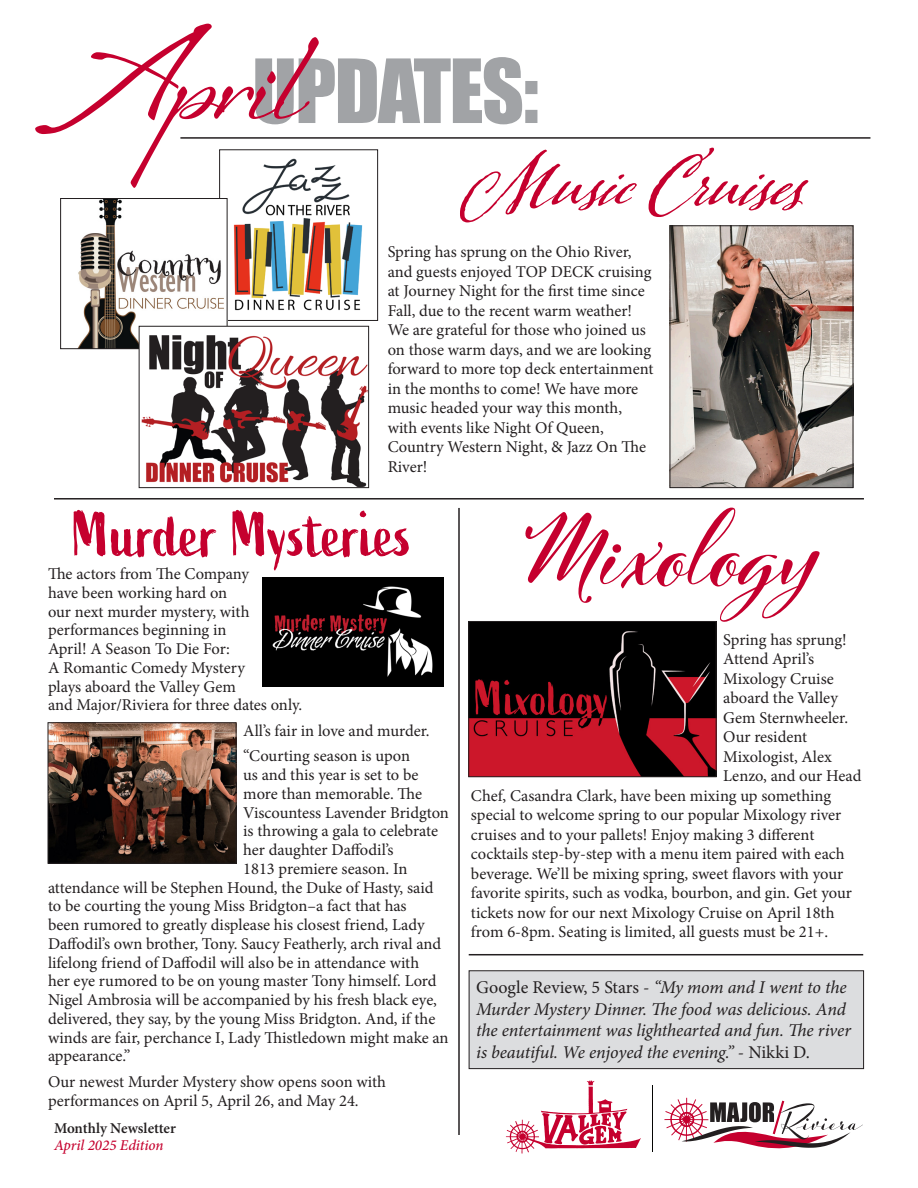
<style>
.page{position:relative;width:918px;height:1188px;background:#fff}
.page>*{position:absolute;margin:0;border:0;box-sizing:border-box;transform-origin:0 0}
.t1{font:700 124.5px "Sheila";color:#c5002e}
.t2{font:700 96px "Cinque Donne";color:#c5002e}
.t3{font:81.75px "Impact";letter-spacing:-.02em;color:#a1a3a6}
.t4{font:81px "Adorn Coronet";color:#c5002e}
.t5{font:63px "Active";color:#c5002e}
.t6{font:italic 18px/21.6px "Minion Pro";letter-spacing:-.005em;color:#231f20}
.t7{font:16.5px/19.5px "Minion Pro";color:#231f20}
.t8{font:600 15px "Minion Pro";letter-spacing:-.005em;color:#231f20}
.t9{font:italic 500 15px "Minion Pro";letter-spacing:-.005em;color:#c5002e}
.s1{font-style:normal}
</style>
<div class="page">
<img style="left:672px;top:227px;width:179px;height:259px">
<div style="left:670px;top:225px;width:183px;height:263px;border:1px solid #231f20"></div>
<svg style="left:506px;top:1080px;width:135px;height:74px"></svg>
<svg style="left:664px;top:1098px;width:199px;height:51px"></svg>
<hr style="left:652px;top:1085px;width:1px;height:67px;background:#040503">
<hr style="left:54px;top:498px;width:810px;height:2px;background:#231f20">
<hr style="left:469px;top:954px;width:394px;height:1px;background:#231f20">
<hr style="left:180px;top:137px;width:690px;height:2px;background:#231f20">
<div style="left:469px;top:971px;width:395px;height:98px;background:#dcdddf"></div>
<div style="left:469px;top:970px;width:395px;height:99px;border:1px solid #231f20"></div>
<img style="left:50px;top:724px;width:184px;height:138px">
<div style="left:48px;top:722px;width:188px;height:142px;border:1px solid #231f20"></div>
<img style="left:262px;top:578px;width:181px;height:108px">
<img style="left:227px;top:158px;width:136px;height:161px">
<div style="left:219px;top:149px;width:159px;height:172px;border:1px solid #231f20"></div>
<img style="left:78px;top:200px;width:147px;height:147px">
<div style="left:60px;top:198px;width:167px;height:151px;border:1px solid #231f20"></div>
<img style="left:141px;top:328px;width:226px;height:158px">
<div style="left:139px;top:326px;width:230px;height:162px;border:1px solid #231f20"></div>
<hr style="left:458px;top:508px;width:2px;height:627px;background:#231f20">
<img style="left:470px;top:623px;width:245px;height:152px">
<div style="left:468px;top:621px;width:249px;height:156px;border:1px solid #231f20"></div>
<p class="t1" style="left:65px;top:3px;width:241px">April</p>
<p class="t3" style="left:252px;top:28px;width:288px">UPDATES:</p>
<p class="t4" style="left:460px;top:126px;width:346px">Music Cruises</p>
<p class="t7" style="left:388px;top:242px;width:267px">Spring has sprung on the Ohio River, and guests enjoyed TOP DECK cruising at Journey Night for the first time since Fall, due to the recent warm weather!<br>We are grateful for those who joined us on those warm days, and we are looking forward to more top deck entertainment in the months to come! We have more music headed your way this month, with events like Night Of Queen, Country Western Night, &amp; Jazz On The River!</p>
<p class="t5" style="left:73px;top:499px;width:341px">Murder Mysteries</p>
<p class="t7" style="left:48px;top:565px;width:256px;line-height:18.8px">The actors from The Company<br>have been working hard on<br>our next murder mystery, with performances beginning in<br>April! A Season To Die For:<br>A Romantic Comedy Mystery<br>plays aboard the Valley Gem<br>and Major/Riviera for three dates only.</p>
<p class="t7" style="left:243px;top:721px;width:188px">All’s fair in love and murder.</p>
<p class="t7" style="left:243px;top:747px;width:168px">“Courting season is upon</p>
<p class="t7" style="left:243px;top:765px;width:177px">us and this year is set to be</p>
<p class="t7" style="left:243px;top:784px;width:180px">more than memorable. The</p>
<p class="t7" style="left:243px;top:803px;width:207px">Viscountess Lavender Bridgton</p>
<p class="t7" style="left:243px;top:822px;width:196px">is throwing a gala to celebrate</p>
<p class="t7" style="left:243px;top:840px;width:152px">her daughter Daffodil’s</p>
<p class="t7" style="left:243px;top:859px;width:166px">1813 premiere season. In</p>
<p class="t7" style="left:48px;top:878px;width:387px">attendance will be Stephen Hound, the Duke of Hasty, said</p>
<p class="t7" style="left:48px;top:897px;width:360px">to be courting the young Miss Bridgton–a fact that has</p>
<p class="t7" style="left:48px;top:915px;width:378px">been rumored to greatly displease his closest friend, Lady</p>
<p class="t7" style="left:48px;top:934px;width:395px">Daffodil’s own brother, Tony. Saucy Featherly, arch rival and</p>
<p class="t7" style="left:48px;top:953px;width:373px">lifelong friend of Daffodil will also be in attendance with</p>
<p class="t7" style="left:48px;top:972px;width:390px">her eye rumored to be on young master Tony himself. Lord</p>
<p class="t7" style="left:48px;top:990px;width:391px">Nigel Ambrosia will be accompanied by his fresh black eye,</p>
<p class="t7" style="left:48px;top:1009px;width:389px">delivered, they say, by the young Miss Bridgton. And, if the</p>
<p class="t7" style="left:48px;top:1028px;width:402px">winds are fair, perchance I, Lady Thistledown might make an</p>
<p class="t7" style="left:48px;top:1047px;width:84px">appearance.”</p>
<p class="t7" style="left:48px;top:1072px;width:339px;line-height:18.8px">Our newest Murder Mystery show opens soon with performances on April 5, April 26, and May 24.</p>
<p class="t8" style="left:54px;top:1118px;width:123px">Monthly Newsletter</p>
<p class="t9" style="left:54px;top:1135px;width:111px">April 2025 Edition</p>
<p class="t2" style="left:522px;top:493px;width:299px">Mixology</p>
<p class="t7" style="left:723px;top:630px;width:125px">Spring has sprung!</p>
<p class="t7" style="left:723px;top:650px;width:92px">Attend April’s</p>
<p class="t7" style="left:723px;top:669px;width:112px">Mixology Cruise</p>
<p class="t7" style="left:723px;top:689px;width:116px">aboard the Valley</p>
<p class="t7" style="left:723px;top:708px;width:126px">Gem Sternwheeler.</p>
<p class="t7" style="left:723px;top:728px;width:85px">Our resident</p>
<p class="t7" style="left:723px;top:747px;width:110px">Mixologist, Alex</p>
<p class="t7" style="left:723px;top:767px;width:140px">Lenzo, and our Head</p>
<p class="t7" style="left:471px;top:786px;width:362px">Chef, Casandra Clark, have been mixing up something</p>
<p class="t7" style="left:471px;top:806px;width:372px">special to welcome spring to our popular Mixology river</p>
<p class="t7" style="left:471px;top:825px;width:345px">cruises and to your pallets! Enjoy making 3 different</p>
<p class="t7" style="left:471px;top:845px;width:375px">cocktails step-by-step with a menu item paired with each</p>
<p class="t7" style="left:471px;top:864px;width:374px">beverage. We’ll be mixing spring, sweet flavors with your</p>
<p class="t7" style="left:471px;top:884px;width:383px">favorite spirits, such as vodka, bourbon, and gin. Get your</p>
<p class="t7" style="left:471px;top:903px;width:365px">tickets now for our next Mixology Cruise on April 18th</p>
<p class="t7" style="left:471px;top:923px;width:359px">from 6-8pm. Seating is limited, all guests must be 21+.</p>
<p class="t6" style="left:476px;top:976px;width:377px"><span class="s1">Google Review, 5 Stars -</span> “My mom and I went to the Murder Mystery Dinner. The food was delicious. And the entertainment was lighthearted and fun. The river is beautiful. We enjoyed the evening.” <span class="s1">- Nikki D.</span></p>
</div>
